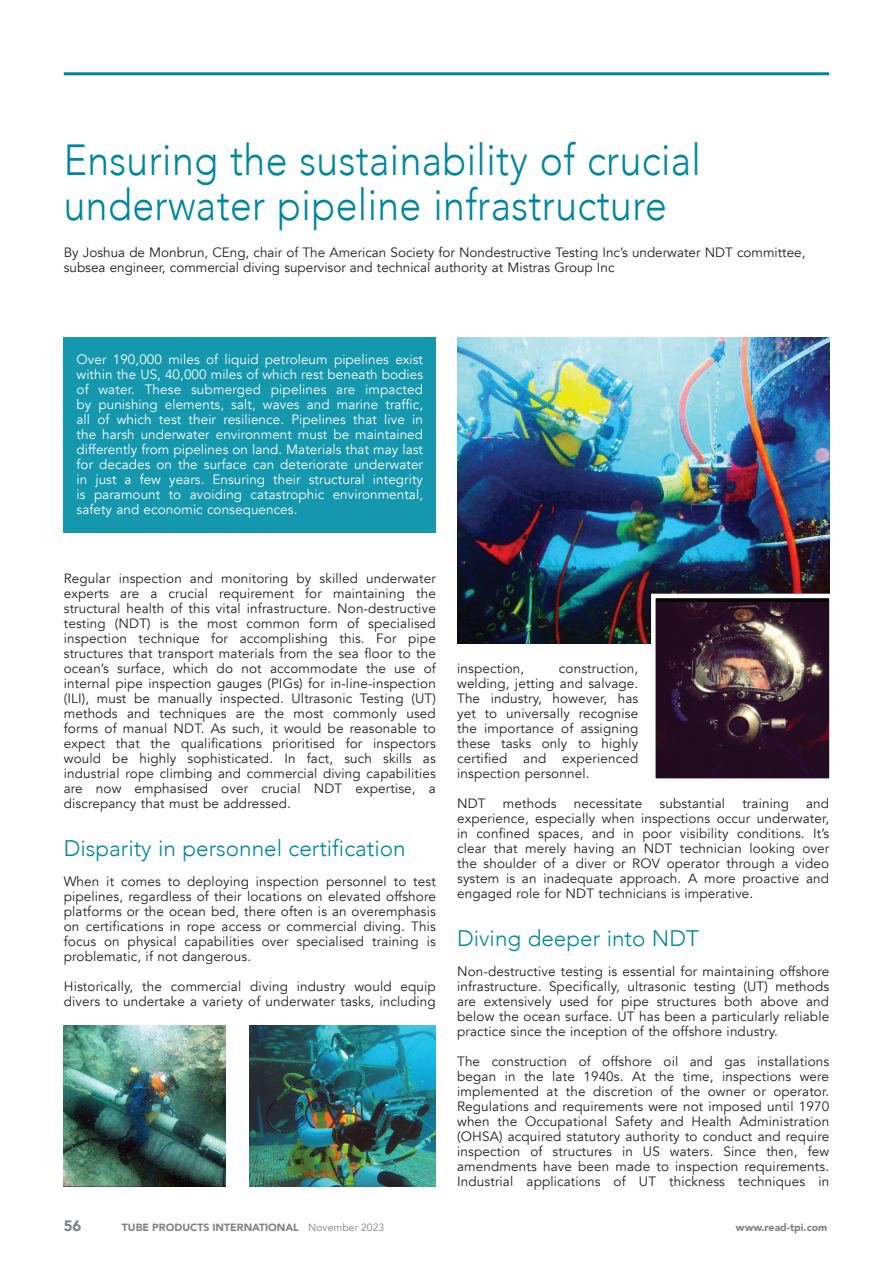
<style>
.page{position:relative;width:893px;height:1263px;background:#fff}
.page>*{position:absolute;margin:0;border:0;box-sizing:border-box;transform-origin:0 0}
.t1{font:300 43.5px/45px "Avenir";letter-spacing:.01em;color:#00869e;scale:.9 1}
.t2{font:300 22.5px "Avenir";color:#00869e}
.t3{font:900 15px "Avenir";color:#808285}
.t4{font:13.5px/15px "Avenir";letter-spacing:.01em;color:#231f20;text-align:justify}
.t5{font:13.5px/15px "Avenir";letter-spacing:.005em;color:#fff;text-align:justify}
.t6{font:900 10.5px "Avenir";color:#808285}
.s1{font-weight:400}
</style>
<div class="page">
<hr style="left:64px;top:72px;width:765px;height:3px;background:#00869e">
<div style="left:64px;top:337px;width:372px;height:196px;background:#1597ad"></div>
<img style="left:457px;top:337px;width:372px;height:307px">
<svg style="left:649px;top:591px;width:181px;height:188px"></svg>
<img style="left:64px;top:1025px;width:161px;height:161px">
<img style="left:249px;top:1025px;width:187px;height:161px">
<h1 class="t1" style="left:64px;top:138px;width:709px">Ensuring the sustainability of crucial underwater pipeline infrastructure</h1>
<p class="t4" style="left:64px;top:245px;width:743px">By Joshua de Monbrun, CEng, chair of The American Society for Nondestructive Testing Inc’s underwater NDT committee, subsea engineer, commercial diving supervisor and technical authority at Mistras Group Inc</p>
<p class="t5" style="left:77px;top:352px;width:348px">Over 190,000 miles of liquid petroleum pipelines exist within the US, 40,000 miles of which rest beneath bodies of water. These submerged pipelines are impacted by punishing elements, salt, waves and marine traffic, all of which test their resilience. Pipelines that live in the harsh underwater environment must be maintained differently from pipelines on land. Materials that may last for decades on the surface can deteriorate underwater in just a few years. Ensuring their structural integrity is paramount to avoiding catastrophic environmental, safety and economic consequences.</p>
<p class="t4" style="left:64px;top:571px;width:374px">Regular inspection and monitoring by skilled underwater experts are a crucial requirement for maintaining the structural health of this vital infrastructure. Non-destructive testing (NDT) is the most common form of specialised inspection technique for accomplishing this. For pipe structures that transport materials from the sea floor to the ocean’s surface, which do not accommodate the use of internal pipe inspection gauges (PIGs) for in-line-inspection (ILI), must be manually inspected. Ultrasonic Testing (UT) methods and techniques are the most commonly used forms of manual NDT. As such, it would be reasonable to expect that the qualifications prioritised for inspectors would be highly sophisticated. In fact, such skills as industrial rope climbing and commercial diving capabilities are now emphasised over crucial NDT expertise, a discrepancy that must be addressed.</p>
<h2 class="t2" style="left:64px;top:835px;width:343px">Disparity in personnel certification</h2>
<p class="t4" style="left:64px;top:874px;width:374px">When it comes to deploying inspection personnel to test pipelines, regardless of their locations on elevated offshore platforms or the ocean bed, there often is an overemphasis on certifications in rope access or commercial diving. This focus on physical capabilities over specialised training is problematic, if not dangerous.</p>
<p class="t4" style="left:64px;top:979px;width:374px">Historically, the commercial diving industry would equip divers to undertake a variety of underwater tasks, including</p>
<p class="t4" style="left:457px;top:661px;width:183px;text-indent:102px">construction, welding, jetting and salvage.<br>The industry, however, has yet to universally recognise the importance of assigning these tasks only to highly certified and experienced inspection personnel.</p>
<p class="t4" style="left:457px;top:796px;width:30px">NDT</p>
<p class="t4" style="left:503px;top:796px;width:55px">methods</p>
<p class="t4" style="left:574px;top:796px;width:70px">necessitate</p>
<p class="t4" style="left:660px;top:796px;width:67px">substantial</p>
<p class="t4" style="left:742px;top:796px;width:48px">training</p>
<p class="t4" style="left:457px;top:661px;width:69px">inspection,</p>
<p class="t4" style="left:457px;top:796px;width:374px;text-indent:349px">and experience, especially when inspections occur underwater, in confined spaces, and in poor visibility conditions. It’s clear that merely having an NDT technician looking over the shoulder of a diver or ROV operator through a video system is an inadequate approach. A more proactive and engaged role for NDT technicians is imperative.</p>
<h2 class="t2" style="left:457px;top:925px;width:243px">Diving deeper into NDT</h2>
<p class="t4" style="left:457px;top:964px;width:374px">Non-destructive testing is essential for maintaining offshore infrastructure. Specifically, ultrasonic testing (UT) methods are extensively used for pipe structures both above and below the ocean surface. UT has been a particularly reliable practice since the inception of the offshore industry.</p>
<p class="t4" style="left:457px;top:1054px;width:374px">The construction of offshore oil and gas installations began in the late 1940s. At the time, inspections were implemented at the discretion of the owner or operator.<br>Regulations and requirements were not imposed until 1970 when the Occupational Safety and Health Administration (OHSA) acquired statutory authority to conduct and require inspection of structures in US waters. Since then, few amendments have been made to inspection requirements.<br>Industrial applications of UT thickness techniques in</p>
<p class="t3" style="left:64px;top:1213px;width:19px">56</p>
<p class="t6" style="left:122px;top:1218px;width:264px">TUBE PRODUCTS INTERNATIONAL <span class="s1">November 2023</span></p>
<p class="t6" style="left:736px;top:1218px;width:93px">www.read-tpi.com</p>
</div>
